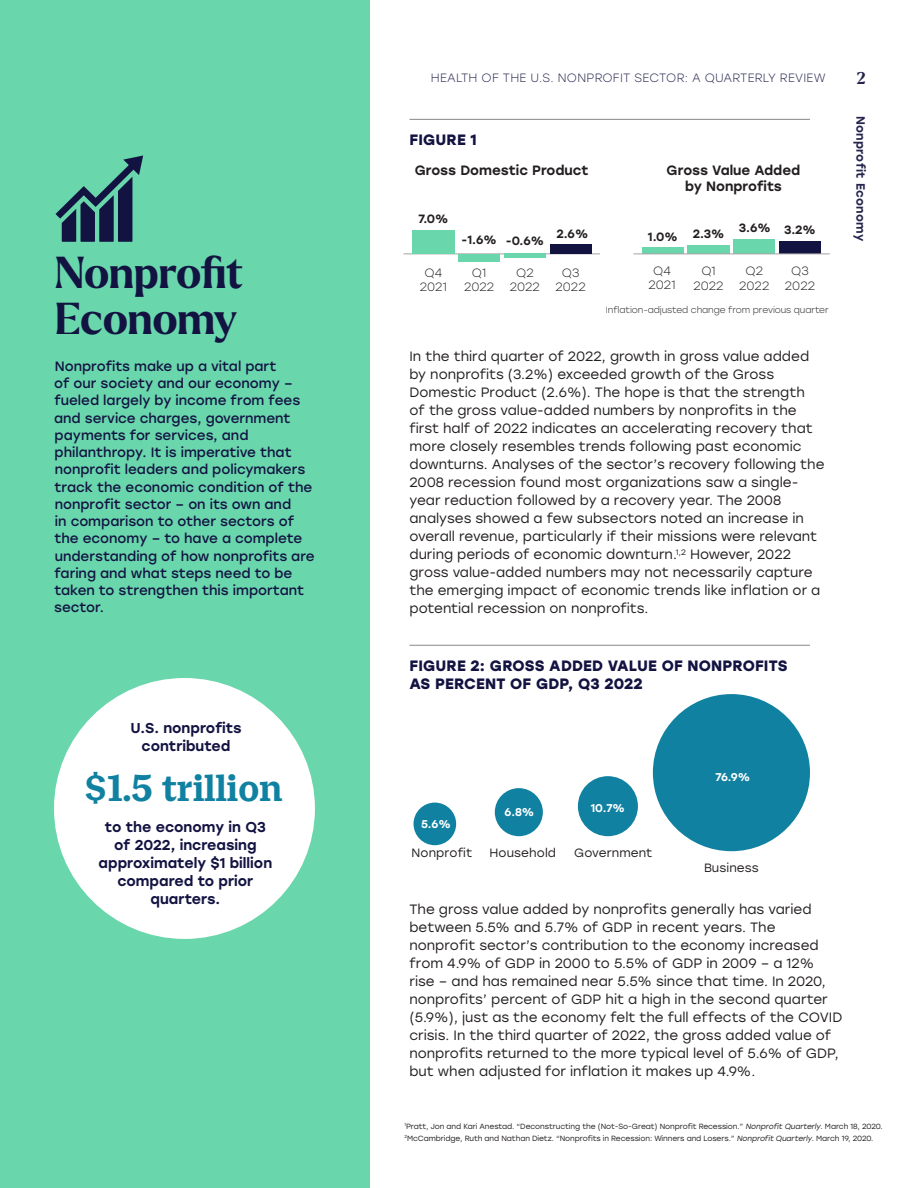
<style>
.page{position:relative;width:918px;height:1188px;background:#fff}
.page>*{position:absolute;margin:0;border:0;box-sizing:border-box;transform-origin:0 0}
.t1{font:700 43.5px/46.5px "Larken";letter-spacing:-.01em;color:#131342}
.t2{font:700 40.5px "Macklin Text";color:#1081a1}
.t3{font:700 16.5px "Larken";color:#25244d}
.t4{font:700 15px/18px "Stolzl";letter-spacing:.01em;color:#131342}
.t5{font:500 14.25px/18px "Stolzl";color:#131342;text-align:center}
.t6{font:13.5px/18px "Stolzl";color:#231f20}
.t7{font:13.5px/17.2px "Stolzl";color:#131342}
.t8{font:500 13.5px/16.5px "Stolzl";color:#231f20;text-align:center}
.t9{font:300 12px/14.1px "Stolzl";letter-spacing:.005em;color:#231f20;text-align:center}
.t10{font:300 12px "Stolzl";letter-spacing:.02em;color:#25244d}
.t11{font:12px "Stolzl";letter-spacing:.01em;color:#231f20}
.t12{font:500 12px "Stolzl";color:#231f20}
.t13{font:500 12px "Stolzl";letter-spacing:.025em;color:#25244d}
.t14{font:500 11.25px "Stolzl";color:#fff}
.t15{font:300 9px "Stolzl";letter-spacing:-.01em;color:#231f20}
.t16{font:7.5px/12px "Stolzl";letter-spacing:-.01em;color:#231f20}
.s1{font-style:italic}
</style>
<div class="page">
<div style="left:0;top:0;width:370px;height:1188px;background:#69d6ac"></div>
<div style="left:54px;top:678px;width:261px;height:261px;background:#fff;border-radius:50%"></div>
<hr style="left:410px;top:119px;width:400px;height:1px;background:#8b8789">
<svg style="left:56px;top:156px;width:87px;height:86px"></svg>
<hr style="left:410px;top:645px;width:400px;height:1px;background:#8b8789">
<div style="left:653px;top:694px;width:157px;height:157px;background:#1081a1;border-radius:50%"></div>
<div style="left:414px;top:803px;width:42px;height:42px;background:#1081a1;border-radius:50%"></div>
<div style="left:495px;top:788px;width:48px;height:48px;background:#1081a1;border-radius:50%"></div>
<div style="left:578px;top:776px;width:60px;height:60px;background:#1081a1;border-radius:50%"></div>
<hr style="left:404px;top:254px;width:196px;height:1px;background:#a4a3a3">
<hr style="left:504px;top:254px;width:42px;height:4px;background:#69d6ac">
<div style="left:733px;top:239px;width:42px;height:15px;background:#69d6ac"></div>
<div style="left:550px;top:244px;width:42px;height:10px;background:#131342"></div>
<div style="left:779px;top:241px;width:42px;height:13px;background:#131342"></div>
<div style="left:642px;top:247px;width:42px;height:7px;background:#69d6ac"></div>
<div style="left:412px;top:230px;width:42px;height:24px;background:#69d6ac"></div>
<div style="left:688px;top:245px;width:42px;height:8px;background:#69d6ac"></div>
<hr style="left:633px;top:253px;width:197px;height:1px;background:#a4a3a3">
<div style="left:458px;top:254px;width:42px;height:7px;background:#69d6ac"></div>
<h1 class="t1" style="left:54px;top:249px;width:191px">Nonprofit<br>Economy</h1>
<p class="t7" style="left:54px;top:357px;width:262px">Nonprofits make up a vital part<br>of our society and our economy – fueled largely by income from fees and service charges, government payments for services, and philanthropy. It is imperative that nonprofit leaders and policymakers track the economic condition of the nonprofit sector – on its own and<br>in comparison to other sectors of the economy – to have a complete understanding of how nonprofits are faring and what steps need to be taken to strengthen this important sector.</p>
<p class="t5" style="left:130px;top:719px;width:113px">U.S. nonprofits contributed</p>
<h2 class="t2" style="left:84px;top:765px;width:200px">$1.5 trillion</h2>
<p class="t5" style="left:99px;top:818px;width:175px">to the economy in Q3 of 2022, increasing approximately $1 billion compared to prior quarters.</p>
<p class="t10" style="left:431px;top:70px;width:396px">HEALTH OF THE U.S. NONPROFIT SECTOR: A QUARTERLY REVIEW</p>
<p class="t4" style="left:410px;top:130px;width:69px">FIGURE 1</p>
<p class="t8" style="left:415px;top:161px;width:176px">Gross Domestic Product</p>
<p class="t8" style="left:667px;top:161px;width:135px">Gross Value Added by Nonprofits</p>
<p class="t12" style="left:418px;top:211px;width:32px">7.0%</p>
<p class="t12" style="left:462px;top:231px;width:84px">-1.6% -0.6%</p>
<p class="t12" style="left:556px;top:225px;width:33px">2.6%</p>
<p class="t12" style="left:648px;top:228px;width:31px">1.0%</p>
<p class="t12" style="left:693px;top:225px;width:33px">2.3%</p>
<p class="t12" style="left:739px;top:220px;width:33px">3.6%</p>
<p class="t12" style="left:784px;top:221px;width:33px">3.2%</p>
<p class="t9" style="left:420px;top:265px;width:28px">Q4<br>2021</p>
<p class="t9" style="left:649px;top:263px;width:28px">Q4<br>2021</p>
<p class="t9" style="left:464px;top:265px;width:32px">Q1<br>2022</p>
<p class="t9" style="left:694px;top:264px;width:32px">Q1<br>2022</p>
<p class="t9" style="left:510px;top:265px;width:32px">Q2<br>2022</p>
<p class="t9" style="left:739px;top:264px;width:32px">Q2<br>2022</p>
<p class="t9" style="left:556px;top:265px;width:32px">Q3<br>2022</p>
<p class="t9" style="left:785px;top:264px;width:32px">Q3<br>2022</p>
<p class="t15" style="left:606px;top:304px;width:224px">Inflation-adjusted change from previous quarter</p>
<p class="t6" style="left:409px;top:347px;width:417px">In the third quarter of 2022, growth in gross value added by nonprofits (3.2%) exceeded growth of the Gross Domestic Product (2.6%). The hope is that the strength<br>of the gross value-added numbers by nonprofits in the first half of 2022 indicates an accelerating recovery that more closely resembles trends following past economic downturns. Analyses of the sector’s recovery following the 2008 recession found most organizations saw a single&shy;year reduction followed by a recovery year. The 2008 analyses showed a few subsectors noted an increase in overall revenue, particularly if their missions were relevant during periods of economic downturn.<sup>1,2</sup> However, 2022 gross value-added numbers may not necessarily capture the emerging impact of economic trends like inflation or a potential recession on nonprofits.</p>
<p class="t4" style="left:410px;top:656px;width:380px">FIGURE 2: GROSS ADDED VALUE OF NONPROFITS<br>AS PERCENT OF GDP, Q3 2022</p>
<p class="t3" style="left:856px;top:67px;width:11px">2</p>
<p class="t13" style="left:869px;top:116px;width:127px;rotate:90deg">Nonprofit Economy</p>
<p class="t14" style="left:421px;top:816px;width:31px">5.6%</p>
<p class="t14" style="left:505px;top:804px;width:31px">6.8%</p>
<p class="t14" style="left:591px;top:800px;width:36px">10.7%</p>
<p class="t11" style="left:412px;top:845px;width:62px">Nonprofit</p>
<p class="t11" style="left:489px;top:845px;width:68px">Household</p>
<p class="t11" style="left:574px;top:845px;width:80px">Government</p>
<p class="t14" style="left:716px;top:769px;width:36px">76.9%</p>
<p class="t11" style="left:704px;top:860px;width:56px">Business</p>
<p class="t6" style="left:410px;top:900px;width:434px">The gross value added by nonprofits generally has varied between 5.5% and 5.7% of GDP in recent years. The nonprofit sector’s contribution to the economy increased from 4.9% of GDP in 2000 to 5.5% of GDP in 2009 – a 12% rise – and has remained near 5.5% since that time. In 2020, nonprofits’ percent of GDP hit a high in the second quarter (5.9%), just as the economy felt the full effects of the COVID crisis. In the third quarter of 2022, the gross added value of nonprofits returned to the more typical level of 5.6% of GDP, but when adjusted for inflation it makes up 4.9%.</p>
<p class="t16" style="left:404px;top:1120px;width:480px"><sup>1</sup>Pratt, Jon and Kari Anestad. “Deconstructing the (Not-So-Great) Nonprofit Recession.” <span class="s1">Nonprofit Quarterly</span>. March 18, 2020.<br><sup>2</sup>McCambridge, Ruth and Nathan Dietz. “Nonprofits in Recession: Winners and Losers.” <span class="s1">Nonprofit Quarterly</span>. March 19, 2020.</p>
</div>
